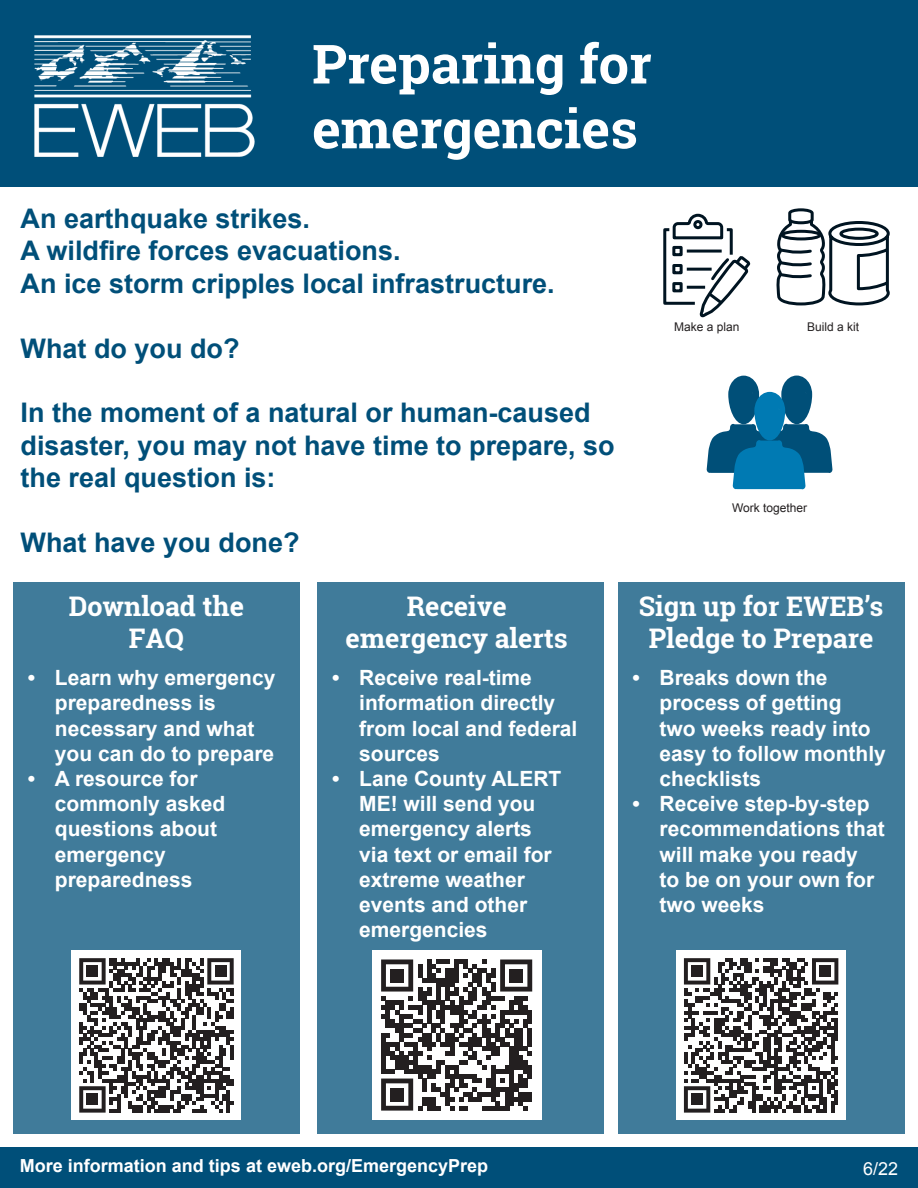
<style>
.page{position:relative;width:918px;height:1188px;background:#fff}
.page>*{position:absolute;margin:0;border:0;box-sizing:border-box;transform-origin:0 0}
.t1{font:700 54px/64.8px "Roboto Slab";color:#fff}
.t2{font:700 27px/32.4px "Arial";color:#004f79}
.t3{font:700 27px/32.4px "Roboto Slab";color:#fff;text-align:center}
.t4{font:700 21px/25.2px "Arial";color:#fff}
.t5{font:700 18px "Arial";color:#fff}
.t6{font:18px "Arial";color:#fff}
.t7{font:12px "Arial";color:#231f20}
</style>
<div class="page">
<div style="left:0;top:0;width:918px;height:187px;background:#004f79"></div>
<img style="left:34px;top:36px;width:221px;height:121px">
<svg style="left:663px;top:213px;width:88px;height:105px"></svg>
<svg style="left:776px;top:208px;width:114px;height:98px"></svg>
<svg style="left:707px;top:376px;width:126px;height:113px"></svg>
<div style="left:0;top:1148px;width:918px;height:40px;background:#004f79"></div>
<div style="left:618px;top:582px;width:286px;height:552px;background:#407b9a"></div>
<div style="left:317px;top:582px;width:286px;height:552px;background:#407b9a"></div>
<div style="left:13px;top:582px;width:287px;height:552px;background:#407b9a"></div>
<div style="left:372px;top:950px;width:169px;height:170px;background:#fff"></div>
<svg style="left:381px;top:959px;width:151px;height:152px"></svg>
<div style="left:390px;top:969px;width:14px;height:13px;background:#231f20"></div>
<div style="left:509px;top:969px;width:14px;height:13px;background:#231f20"></div>
<div style="left:390px;top:1088px;width:14px;height:13px;background:#231f20"></div>
<div style="left:676px;top:951px;width:170px;height:169px;background:#fff"></div>
<svg style="left:684px;top:958px;width:154px;height:155px"></svg>
<div style="left:691px;top:966px;width:12px;height:11px;background:#231f20"></div>
<div style="left:820px;top:966px;width:11px;height:11px;background:#231f20"></div>
<div style="left:691px;top:1094px;width:12px;height:11px;background:#231f20"></div>
<div style="left:72px;top:951px;width:169px;height:169px;background:#fff"></div>
<svg style="left:79px;top:958px;width:155px;height:155px"></svg>
<div style="left:87px;top:966px;width:11px;height:11px;background:#231f20"></div>
<div style="left:215px;top:966px;width:11px;height:11px;background:#231f20"></div>
<div style="left:87px;top:1094px;width:11px;height:11px;background:#231f20"></div>
<p class="t1" style="left:312px;top:31px;width:341px">Preparing for emergencies</p>
<p class="t2" style="left:21px;top:203px;width:291px">An earthquake strikes.</p>
<p class="t2" style="left:21px;top:236px;width:382px">A wildfire forces evacuations.</p>
<p class="t2" style="left:21px;top:268px;width:536px">An ice storm cripples local infrastructure.</p>
<p class="t2" style="left:21px;top:333px;width:220px">What do you do?</p>
<p class="t2" style="left:21px;top:398px;width:596px">In the moment of a natural or human-caused disaster, you may not have time to prepare, so the real question is:</p>
<p class="t2" style="left:21px;top:527px;width:281px">What have you done?</p>
<p class="t7" style="left:674px;top:318px;width:67px">Make a plan</p>
<p class="t7" style="left:807px;top:318px;width:54px">Build a kit</p>
<p class="t7" style="left:732px;top:500px;width:77px">Work together</p>
<p class="t3" style="left:69px;top:590px;width:177px">Download the<br>FAQ</p>
<p class="t4" style="left:55px;top:666px;width:222px;text-indent:-27px">• Learn why emergency preparedness is necessary and what you can do to prepare</p>
<p class="t4" style="left:55px;top:767px;width:172px;text-indent:-27px">• A resource for commonly asked questions about emergency preparedness</p>
<p class="t3" style="left:346px;top:590px;width:224px">Receive emergency alerts</p>
<p class="t4" style="left:359px;top:666px;width:220px;text-indent:-27px">• Receive real-time information directly from local and federal sources</p>
<p class="t4" style="left:359px;top:767px;width:204px;text-indent:-27px">• Lane County ALERT<br>ME! will send you emergency alerts via text or email for extreme weather events and other emergencies</p>
<p class="t3" style="left:639px;top:590px;width:246px">Sign up for EWEB’s<br>Pledge to Prepare</p>
<p class="t4" style="left:660px;top:666px;width:228px;text-indent:-27px">• Breaks down the process of getting<br>two weeks ready into easy to follow monthly checklists</p>
<p class="t4" style="left:660px;top:792px;width:227px;text-indent:-27px">• Receive step-by-step recommendations that will make you ready<br>to be on your own for two weeks</p>
<p class="t5" style="left:20px;top:1154px;width:470px">More information and tips at eweb.org/EmergencyPrep</p>
<p class="t6" style="left:863px;top:1157px;width:37px">6/22</p>
</div>
